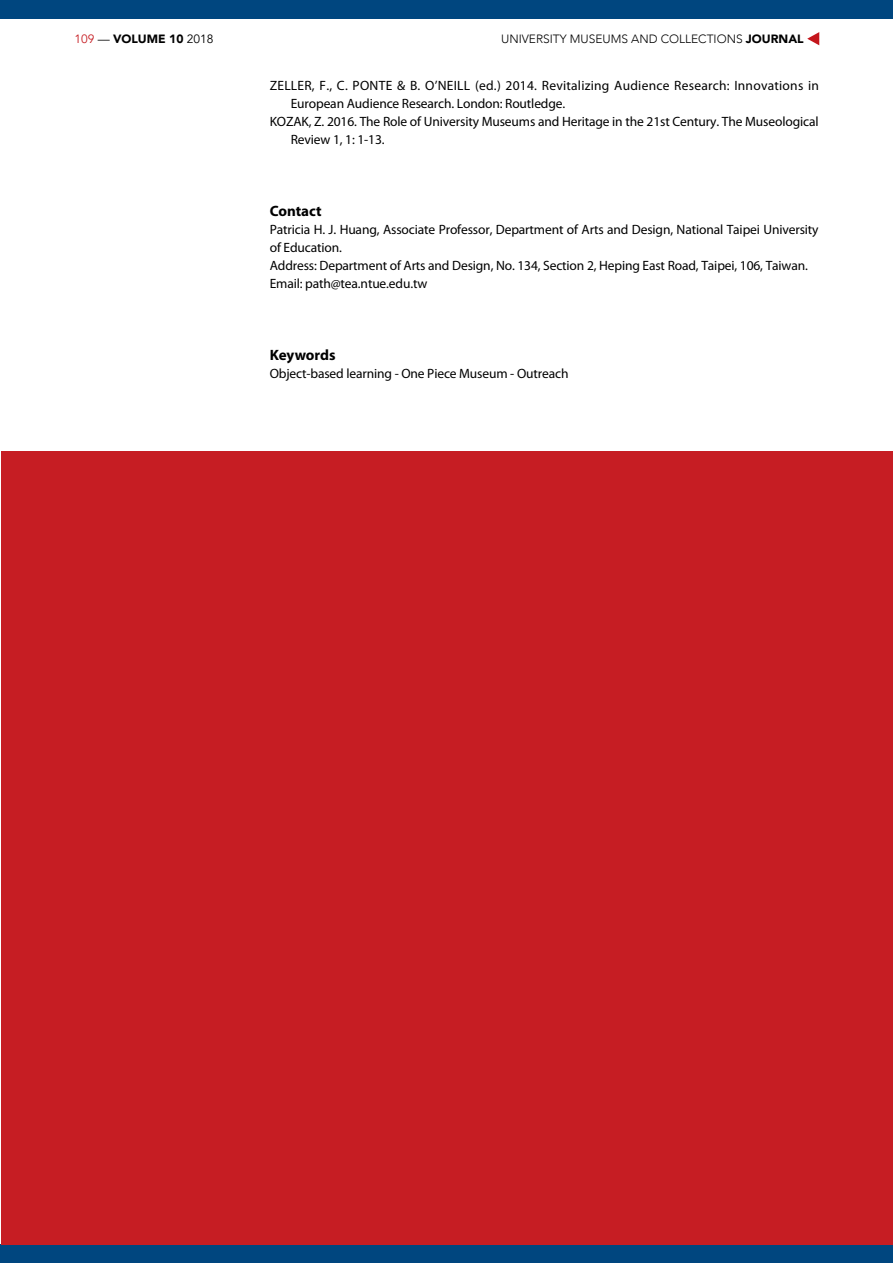
<style>
.page{position:relative;width:893px;height:1263px;background:#fff}
.page>*{position:absolute;margin:0;border:0;box-sizing:border-box;transform-origin:0 0}
.t1{font:700 15px "Myriad Pro";color:#000}
.t2{font:13.5px/18px "Myriad Pro";letter-spacing:-.01em;color:#000}
.t3{font:13.5px "Myriad Pro";letter-spacing:.02em;color:#000}
.t4{font:300 12px "Avenir";color:#000}
.t5{font:900 12px "Avenir";color:#000}
.s1{font-weight:400;color:#c61d23}
.s2{font-weight:400}
.s3{font-weight:900}
</style>
<div class="page">
<svg style="left:807px;top:32px;width:12px;height:13px"></svg>
<div style="left:0;top:0;width:893px;height:19px;background:#00467f"></div>
<div style="left:1px;top:1244px;width:892px;height:19px;background:#00467f"></div>
<div style="left:1px;top:451px;width:892px;height:793px;background:#c61d23"></div>
<p class="t5" style="left:74px;top:29px;width:141px"><span class="s1">109</span> <span class="s2">—</span> VOLUME 10 <span class="s2">2018</span></p>
<p class="t4" style="left:501px;top:32px;width:304px">UNIVERSITY MUSEUMS AND COLLECTIONS <span class="s3">JOURNAL</span></p>
<p class="t3" style="left:270px;top:77px;width:551px">ZELLER, F., C. PONTE &amp; B. O’NEILL (ed.) 2014. Revitalizing Audience Research: Innovations in</p>
<p class="t2" style="left:291px;top:94px;width:276px">European Audience Research. London: Routledge.</p>
<p class="t2" style="left:270px;top:112px;width:550px">KOZAK, Z. 2016. The Role of University Museums and Heritage in the 21st Century. The Museological</p>
<p class="t2" style="left:291px;top:130px;width:95px">Review 1, 1: 1-13.</p>
<p class="t1" style="left:270px;top:201px;width:53px">Contact</p>
<p class="t2" style="left:270px;top:220px;width:550px">Patricia H. J. Huang, Associate Professor, Department of Arts and Design, National Taipei University of Education.<br>Address: Department of Arts and Design, No. 134, Section 2, Heping East Road, Taipei, 106, Taiwan.<br>Email: path@tea.ntue.edu.tw</p>
<p class="t1" style="left:270px;top:345px;width:67px">Keywords</p>
<p class="t2" style="left:270px;top:364px;width:300px">Object-based learning - One Piece Museum - Outreach</p>
</div>
